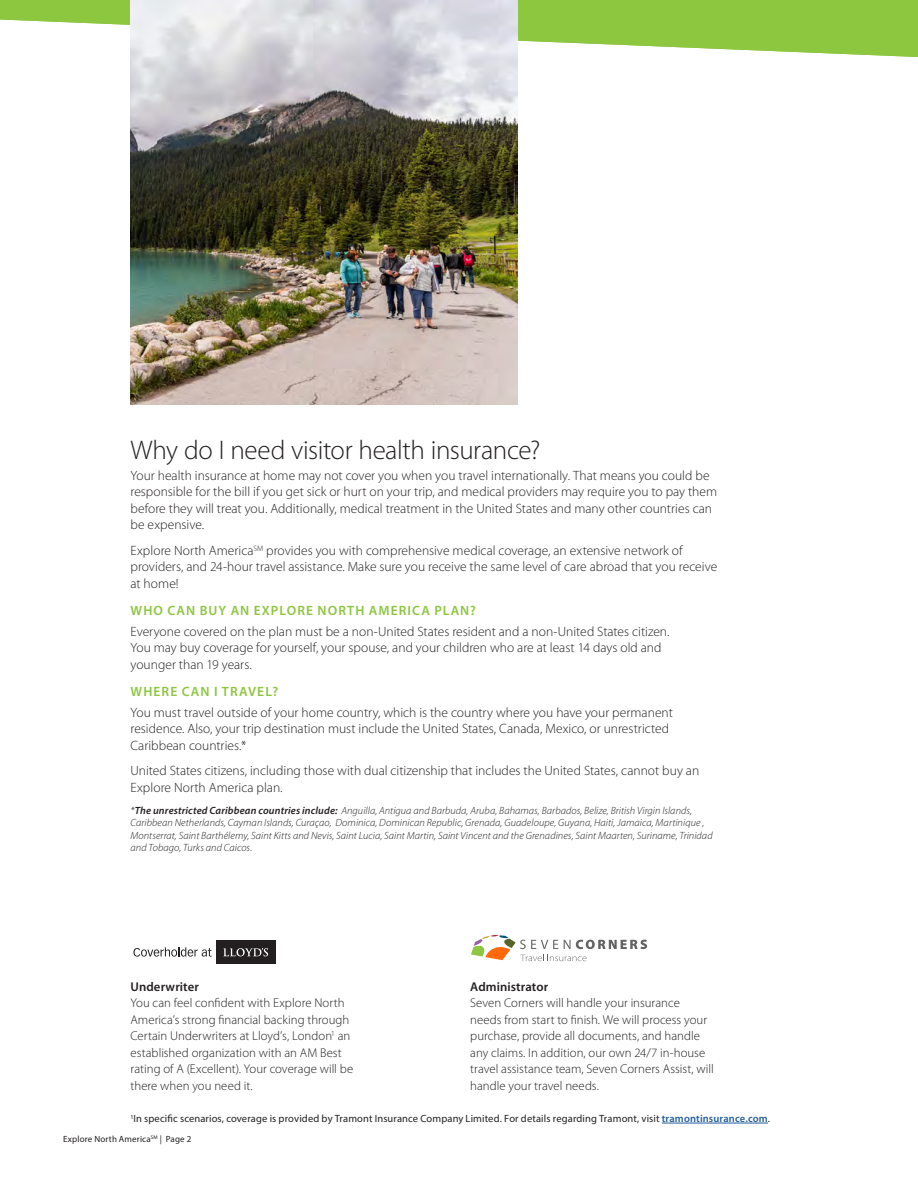
<style>
.page{position:relative;width:918px;height:1188px;background:#fff}
.page>*{position:absolute;margin:0;border:0;box-sizing:border-box;transform-origin:0 0}
.t1{font:300 27px "Myriad Pro";letter-spacing:-.015em;color:#231f20}
.t2{font:300 13.5px/16.5px "Myriad Pro";color:#231f20}
.t3{font:600 13.5px "Myriad Pro";letter-spacing:.08em;color:#8dc63f}
.t4{font:300 12.75px/16.5px "Myriad Pro";letter-spacing:.005em;color:#231f20}
.t5{font:600 12.75px "Myriad Pro";letter-spacing:.005em;color:#231f20}
.t6{font:italic 300 10.5px/12.6px "Myriad Pro";letter-spacing:.005em;color:#231f20}
.t7{font:10.5px "Myriad Pro";letter-spacing:.01em;color:#231f20}
.t8{font:9px "Myriad Pro";letter-spacing:.02em;color:#231f20}
.s1{font-weight:600}
.s2{font-weight:600;color:#215e9e}
</style>
<div class="page">
<svg style="left:0;top:0;width:918px;height:57px;fill:#8dc63f"></svg>
<svg style="left:471px;top:935px;width:176px;height:26px"></svg>
<img style="left:130px;top:0;width:387px;height:405px">
<svg style="left:134px;top:947px;width:78px;height:10px"></svg>
<div style="left:216px;top:940px;width:60px;height:24px;background:#231f20"></div>
<svg style="left:223px;top:948px;width:45px;height:8px"></svg>
<hr style="left:662px;top:1123px;width:106px;height:1px;background:#215e9e">
<h1 class="t1" style="left:130px;top:435px;width:411px">Why do I need visitor health insurance?</h1>
<p class="t2" style="left:130px;top:467px;width:588px">Your health insurance at home may not cover you when you travel internationally. That means you could be responsible for the bill if you get sick or hurt on your trip, and medical providers may require you to pay them before they will treat you. Additionally, medical treatment in the United States and many other countries can be expensive.</p>
<p class="t2" style="left:130px;top:542px;width:588px">Explore North America<sup>SM</sup> provides you with comprehensive medical coverage, an extensive network of providers, and 24-hour travel assistance. Make sure you receive the same level of care abroad that you receive at home!</p>
<p class="t3" style="left:131px;top:602px;width:347px">WHO CAN BUY AN EXPLORE NORTH AMERICA PLAN?</p>
<p class="t2" style="left:130px;top:623px;width:541px">Everyone covered on the plan must be a non-United States resident and a non-United States citizen.<br>You may buy coverage for yourself, your spouse, and your children who are at least 14 days old and younger than 19 years.</p>
<p class="t3" style="left:131px;top:683px;width:149px">WHERE CAN I TRAVEL?</p>
<p class="t2" style="left:130px;top:704px;width:544px">You must travel outside of your home country, which is the country where you have your permanent residence. Also, your trip destination must include the United States, Canada, Mexico, or unrestricted<br>Caribbean countries.*</p>
<p class="t2" style="left:130px;top:763px;width:570px">United States citizens, including those with dual citizenship that includes the United States, cannot buy an<br>Explore North America plan.</p>
<p class="t6" style="left:130px;top:804px;width:584px">*<span class="s1">The unrestricted Caribbean countries include:</span> Anguilla, Antigua and Barbuda, Aruba, Bahamas, Barbados, Belize, British Virgin Islands, Caribbean Netherlands, Cayman Islands, Curaçao, Dominica, Dominican Republic, Grenada, Guadeloupe, Guyana, Haiti, Jamaica, Martinique , Montserrat, Saint Barthélemy, Saint Kitts and Nevis, Saint Lucia, Saint Martin, Saint Vincent and the Grenadines, Saint Maarten, Suriname, Trinidad and Tobago, Turks and Caicos.</p>
<p class="t5" style="left:470px;top:978px;width:80px">Administrator</p>
<p class="t4" style="left:470px;top:995px;width:245px">Seven Corners will handle your insurance needs from start to finish. We will process your purchase, provide all documents, and handle any claims. In addition, our own 24/7 in-house travel assistance team, Seven Corners Assist, will handle your travel needs.</p>
<p class="t7" style="left:130px;top:1112px;width:641px"><sup>1</sup>In specific scenarios, coverage is provided by Tramont Insurance Company Limited. For details regarding Tramont, visit <span class="s2">tramontinsurance.com</span>.</p>
<p class="t5" style="left:130px;top:978px;width:70px">Underwriter</p>
<p class="t4" style="left:130px;top:995px;width:224px">You can feel confident with Explore North America’s strong financial backing through Certain Underwriters at Lloyd’s, London<sup>1</sup> an established organization with an AM Best rating of A (Excellent). Your coverage will be there when you need it.</p>
<p class="t8" style="left:63px;top:1134px;width:130px">Explore North America<sup>SM</sup> | Page 2</p>
</div>
